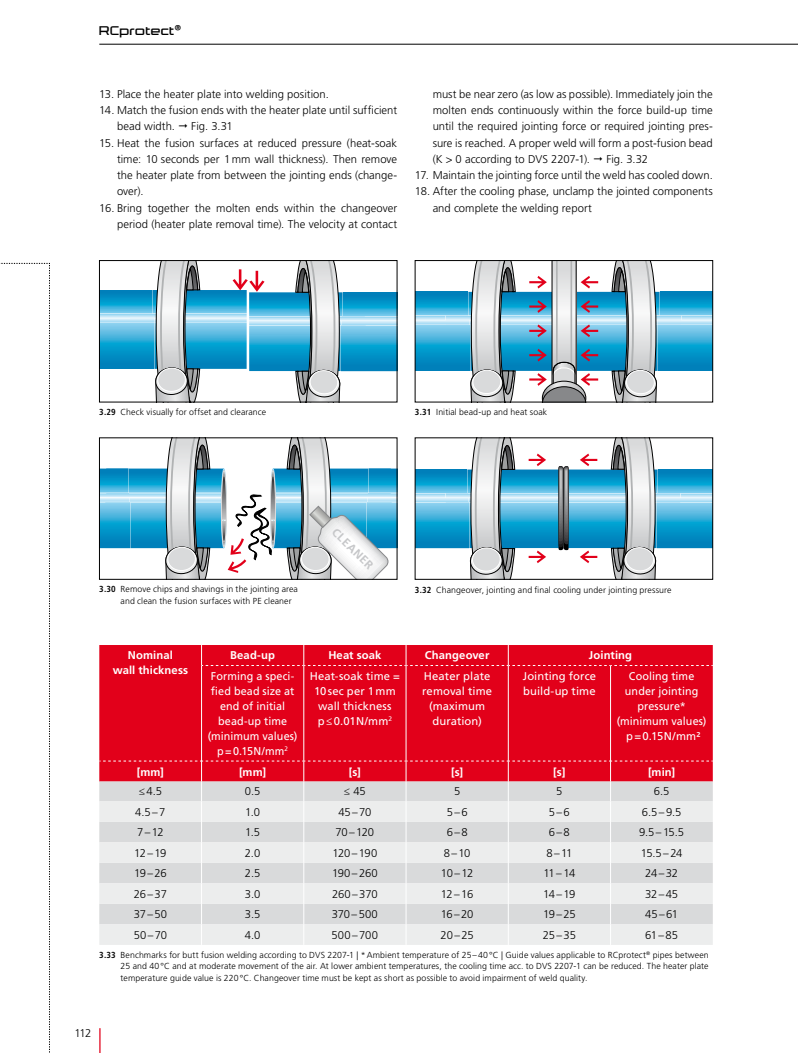
<style>
.page{position:relative;width:798px;height:1053px;background:#fff}
.page>*{position:absolute;margin:0;border:0;box-sizing:border-box;transform-origin:0 0}
.t1{font:300 13.75px "Trade Marker";letter-spacing:.035em;color:#000}
.t2{font:700 11.62px "Frutiger LT";color:#c6c7c9}
.t3{font:300 11.25px/16.2px "Frutiger LT Std";color:#000}
.t4{font:11.25px/15px "Frutiger LT Std";letter-spacing:.005em;color:#fff;text-align:center;scale:.96 1}
.t5{font:11.25px/15px "Frutiger LT Std";letter-spacing:.005em;color:#fff;text-align:center}
.t6{font:700 11.25px/15px "Frutiger LT Std";letter-spacing:.01em;color:#fff;text-align:center}
.t7{font:300 8.75px/11.2px "Frutiger LT Std";letter-spacing:.01em;color:#000}
.s1{font-weight:700;font-stretch:condensed}
</style>
<div class="page">
<svg style="left:99px;top:1028px;width:1px;height:24px"></svg>
<hr style="left:99px;top:44px;width:698px;height:1px;background:#000">
<div style="left:99px;top:645px;width:613px;height:115px;background:#e2001a"></div>
<div style="left:201px;top:645px;width:511px;height:21px;background:#e2001a"></div>
<hr style="left:201px;top:665px;width:1px;height:96px;background:#fff">
<hr style="left:303px;top:665px;width:1px;height:96px;background:#fff">
<hr style="left:405px;top:665px;width:1px;height:96px;background:#fff">
<hr style="left:508px;top:665px;width:1px;height:96px;background:#fff">
<hr style="left:610px;top:665px;width:1px;height:96px;background:#fff">
<svg style="left:99px;top:760px;width:613px;height:184px;background:#e3cacd"></svg>
<img style="left:272px;top:468px;width:14px;height:81px">
<img style="left:388px;top:468px;width:7px;height:81px">
<img style="left:130px;top:468px;width:94px;height:81px">
<img style="left:101px;top:468px;width:29px;height:81px">
<svg style="left:165px;top:439px;width:45px;height:138px;background:#a1b8c0"></svg>
<svg style="left:221px;top:469px;width:55px;height:104px"></svg>
<svg style="left:286px;top:439px;width:102px;height:138px"></svg>
<img style="left:598px;top:292px;width:13px;height:79px">
<img style="left:656px;top:292px;width:54px;height:79px">
<svg style="left:611px;top:262px;width:45px;height:138px;background:#a2b9c1"></svg>
<img style="left:515px;top:292px;width:14px;height:79px">
<img style="left:417px;top:292px;width:53px;height:79px">
<svg style="left:470px;top:262px;width:45px;height:138px;background:#a2b8c1"></svg>
<img style="left:553px;top:262px;width:21px;height:14px">
<hr style="left:570px;top:260px;width:2px;height:140px;background:#b1b3b4">
<hr style="left:556px;top:260px;width:1px;height:140px;background:#b1b3b4">
<svg style="left:529px;top:276px;width:69px;height:124px"></svg>
<div style="left:415px;top:260px;width:297px;height:142px;border:1px solid #000"></div>
<img style="left:597px;top:469px;width:13px;height:79px">
<img style="left:655px;top:469px;width:55px;height:79px">
<svg style="left:610px;top:439px;width:45px;height:138px;background:#a3b9c2"></svg>
<img style="left:417px;top:469px;width:26px;height:79px">
<img style="left:443px;top:469px;width:85px;height:79px">
<svg style="left:470px;top:439px;width:45px;height:138px;background:#a2b8c1"></svg>
<svg style="left:528px;top:453px;width:69px;height:110px"></svg>
<img style="left:249px;top:292px;width:92px;height:79px">
<img style="left:341px;top:292px;width:54px;height:79px">
<img style="left:200px;top:290px;width:46px;height:79px">
<img style="left:101px;top:290px;width:54px;height:79px">
<svg style="left:295px;top:262px;width:45px;height:138px;background:#a2b8c1"></svg>
<svg style="left:155px;top:262px;width:45px;height:138px;background:#a1b8c0"></svg>
<svg style="left:232px;top:269px;width:32px;height:23px"></svg>
<div style="left:99px;top:260px;width:298px;height:142px;border:1px solid #000"></div>
<svg style="left:0;top:263px;width:50px;height:789px"></svg>
<p class="t1" style="left:99px;top:23px;width:83px">RCprotect®</p>
<p class="t3" style="left:99px;top:86px;width:231px">13. Place the heater plate into welding position.</p>
<p class="t3" style="left:117px;top:102px;width:281px;text-indent:-18px">14. Match the fusion ends with the heater plate until sufficient bead width.</p>
<p class="t3" style="left:191px;top:118px;width:43px">Fig. 3.31</p>
<p class="t3" style="left:117px;top:135px;width:281px;text-align:justify;text-indent:-18px">15. Heat the fusion surfaces at reduced pressure (heat-soak time: 10 seconds per 1mm wall thickness). Then remove the heater plate from between the jointing ends (change&shy;over).</p>
<p class="t3" style="left:99px;top:200px;width:299px;text-align:right">16. Bring together the molten ends within the changeover period (heater plate removal time). The velocity at contact</p>
<p class="t3" style="left:432px;top:86px;width:281px;text-align:justify">must be near zero (as low as possible). Immediately join the molten ends continuously within the force build-up time until the required jointing force or required jointing pres&shy;sure is reached. A proper weld will form a post-fusion bead (K &gt; 0 according to DVS 2207-1).</p>
<p class="t3" style="left:606px;top:151px;width:43px">Fig. 3.32</p>
<p class="t3" style="left:415px;top:167px;width:299px">17. Maintain the jointing force until the weld has cooled down.</p>
<p class="t3" style="left:432px;top:183px;width:281px;text-indent:-18px">18. After the cooling phase, unclamp the jointed components and complete the welding report</p>
<p class="t7" style="left:99px;top:407px;width:168px"><span class="s1">3.29</span> Check visually for offset and clearance</p>
<p class="t7" style="left:415px;top:407px;width:134px"><span class="s1">3.31</span> Initial bead-up and heat soak</p>
<p class="t7" style="left:120px;top:583px;width:179px;text-indent:-21px"><span class="s1">3.30</span> Remove chips and shavings in the jointing area and clean the fusion surfaces with PE cleaner</p>
<p class="t2" style="left:339px;top:525px;width:54px;rotate:45deg">CLEANER</p>
<p class="t7" style="left:415px;top:584px;width:258px"><span class="s1">3.32</span> Changeover, jointing and final cooling under jointing pressure</p>
<p class="t6" style="left:113px;top:648px;width:77px">Nominal<br>wall thickness</p>
<p class="t6" style="left:230px;top:648px;width:46px">Bead-up</p>
<p class="t6" style="left:328px;top:648px;width:55px">Heat soak</p>
<p class="t6" style="left:425px;top:648px;width:66px">Changeover</p>
<p class="t6" style="left:588px;top:648px;width:45px">Jointing</p>
<p class="t4" style="left:208px;top:668px;width:95px">Forming a speci&shy;fied bead size at end of initial bead-up time (minimum values) p=0.15N/mm<sup>2</sup></p>
<p class="t5" style="left:310px;top:668px;width:92px">Heat-soak time =<br>10sec per 1mm wall thickness p≤0.01N/mm<sup>2</sup></p>
<p class="t5" style="left:422px;top:668px;width:71px">Heater plate removal time (maximum duration)</p>
<p class="t5" style="left:522px;top:668px;width:75px;text-align:left">Jointing force build-up time</p>
<p class="t4" style="left:616px;top:668px;width:95px">Cooling time under jointing pressure* (minimum values) p=0.15N/mm²</p>
<p class="t6" style="left:137px;top:764px;width:29px">[mm]</p>
<p class="t6" style="left:239px;top:764px;width:29px">[mm]</p>
<p class="t6" style="left:349px;top:764px;width:14px">[s]</p>
<p class="t6" style="left:451px;top:764px;width:14px">[s]</p>
<p class="t6" style="left:553px;top:764px;width:14px">[s]</p>
<p class="t6" style="left:647px;top:764px;width:29px">[min]</p>
<p class="t3" style="left:139px;top:783px;width:25px">≤4.5</p>
<p class="t3" style="left:245px;top:783px;width:17px">0.5</p>
<p class="t3" style="left:344px;top:783px;width:23px">≤ 45</p>
<p class="t3" style="left:454px;top:783px;width:8px">5</p>
<p class="t3" style="left:556px;top:783px;width:8px">5</p>
<p class="t3" style="left:653px;top:783px;width:17px">6.5</p>
<p class="t3" style="left:135px;top:804px;width:32px">4.5–7</p>
<p class="t3" style="left:245px;top:804px;width:17px">1.0</p>
<p class="t3" style="left:338px;top:804px;width:35px">45–70</p>
<p class="t3" style="left:446px;top:804px;width:22px">5–6</p>
<p class="t3" style="left:548px;top:804px;width:22px">5–6</p>
<p class="t3" style="left:641px;top:804px;width:41px">6.5–9.5</p>
<p class="t3" style="left:137px;top:824px;width:28px">7–12</p>
<p class="t3" style="left:245px;top:824px;width:16px">1.5</p>
<p class="t3" style="left:335px;top:824px;width:40px">70–120</p>
<p class="t3" style="left:446px;top:824px;width:22px">6–8</p>
<p class="t3" style="left:548px;top:824px;width:22px">6–8</p>
<p class="t3" style="left:639px;top:824px;width:46px">9.5–15.5</p>
<p class="t3" style="left:134px;top:845px;width:34px">12–19</p>
<p class="t3" style="left:245px;top:845px;width:17px">2.0</p>
<p class="t3" style="left:332px;top:845px;width:46px">120–190</p>
<p class="t3" style="left:443px;top:845px;width:28px">8–10</p>
<p class="t3" style="left:546px;top:845px;width:28px">8–11</p>
<p class="t3" style="left:640px;top:845px;width:43px">15.5–24</p>
<p class="t3" style="left:134px;top:865px;width:34px">19–26</p>
<p class="t3" style="left:245px;top:865px;width:17px">2.5</p>
<p class="t3" style="left:332px;top:865px;width:47px">190–260</p>
<p class="t3" style="left:441px;top:865px;width:34px">10–12</p>
<p class="t3" style="left:543px;top:865px;width:33px">11–14</p>
<p class="t3" style="left:645px;top:865px;width:34px">24–32</p>
<p class="t3" style="left:134px;top:885px;width:35px">26–37</p>
<p class="t3" style="left:245px;top:885px;width:17px">3.0</p>
<p class="t3" style="left:332px;top:885px;width:47px">260–370</p>
<p class="t3" style="left:441px;top:885px;width:34px">12–16</p>
<p class="t3" style="left:543px;top:885px;width:34px">14–19</p>
<p class="t3" style="left:644px;top:885px;width:35px">32–45</p>
<p class="t3" style="left:134px;top:906px;width:35px">37–50</p>
<p class="t3" style="left:245px;top:906px;width:17px">3.5</p>
<p class="t3" style="left:332px;top:906px;width:47px">370–500</p>
<p class="t3" style="left:440px;top:906px;width:34px">16–20</p>
<p class="t3" style="left:543px;top:906px;width:34px">19–25</p>
<p class="t3" style="left:645px;top:906px;width:34px">45–61</p>
<p class="t3" style="left:134px;top:926px;width:35px">50–70</p>
<p class="t3" style="left:245px;top:926px;width:17px">4.0</p>
<p class="t3" style="left:331px;top:926px;width:48px">500–700</p>
<p class="t3" style="left:440px;top:926px;width:35px">20–25</p>
<p class="t3" style="left:542px;top:926px;width:35px">25–35</p>
<p class="t3" style="left:645px;top:926px;width:34px">61–85</p>
<p class="t7" style="left:120px;top:949px;width:589px;text-align:justify;text-indent:-21px"><span class="s1">3.33</span> Benchmarks for butt fusion welding according to DVS 2207-1 | *Ambient temperature of 25–40°C | Guide values applicable to RCprotect<sup>®</sup> pipes between 25 and 40°C and at moderate movement of the air. At lower ambient temperatures, the cooling time acc. to DVS 2207-1 can be reduced. The heater plate temperature guide value is 220°C. Changeover time must be kept as short as possible to avoid impairment of weld quality.</p>
<p class="t3" style="left:74px;top:1024px;width:18px">112</p>
</div>
